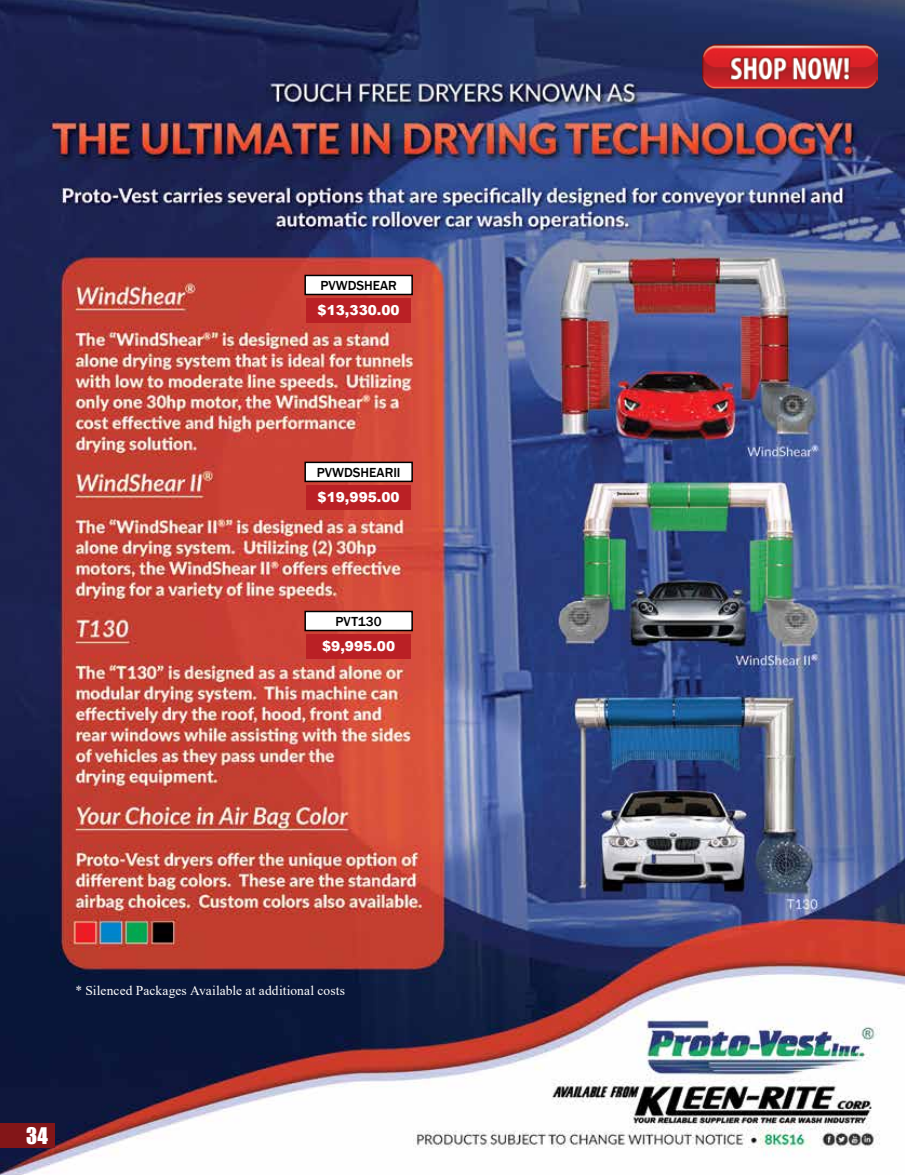
<style>
.page{position:relative;width:905px;height:1175px;background:#fff}
.page>*{position:absolute;margin:0;border:0;box-sizing:border-box;transform-origin:0 0}
.t1{font:21px "Impact";color:#fff}
.t2{font:900 13.65px "Arial";color:#fff}
.t3{font:13.5px "Times New Roman";letter-spacing:.01em;color:#fff}
.t4{font:500 13.5px "Franklin Gothic";color:#000}
</style>
<div class="page">
<img style="left:0;top:0;width:904px;height:1174px">
<div style="left:0;top:1124px;width:55px;height:24px;background:#831618"></div>
<div style="left:306px;top:298px;width:105px;height:24px;background:#ba2025"></div>
<div style="left:306px;top:485px;width:105px;height:24px;background:#ba2025"></div>
<div style="left:306px;top:634px;width:105px;height:24px;background:#ba2025"></div>
<div style="left:305px;top:275px;width:107px;height:19px;background:#fff"></div>
<div style="left:304px;top:275px;width:109px;height:20px;border:2px solid #000"></div>
<div style="left:305px;top:462px;width:107px;height:19px;background:#fff"></div>
<div style="left:304px;top:461px;width:109px;height:21px;border:2px solid #000"></div>
<div style="left:305px;top:611px;width:107px;height:19px;background:#fff"></div>
<div style="left:304px;top:610px;width:109px;height:21px;border:2px solid #000"></div>
<img style="left:702px;top:45px;width:176px;height:43px">
<p class="t4" style="left:320px;top:277px;width:78px">PVWDSHEAR</p>
<p class="t2" style="left:317px;top:300px;width:84px">$13,330.00</p>
<p class="t4" style="left:317px;top:464px;width:85px">PVWDSHEARII</p>
<p class="t2" style="left:317px;top:487px;width:84px">$19,995.00</p>
<p class="t4" style="left:335px;top:613px;width:48px">PVT130</p>
<p class="t2" style="left:322px;top:636px;width:74px">$9,995.00</p>
<p class="t3" style="left:75px;top:981px;width:271px">* Silenced Packages Available at additional costs</p>
<h1 class="t1" style="left:26px;top:1119px;width:23px">34</h1>
</div>
